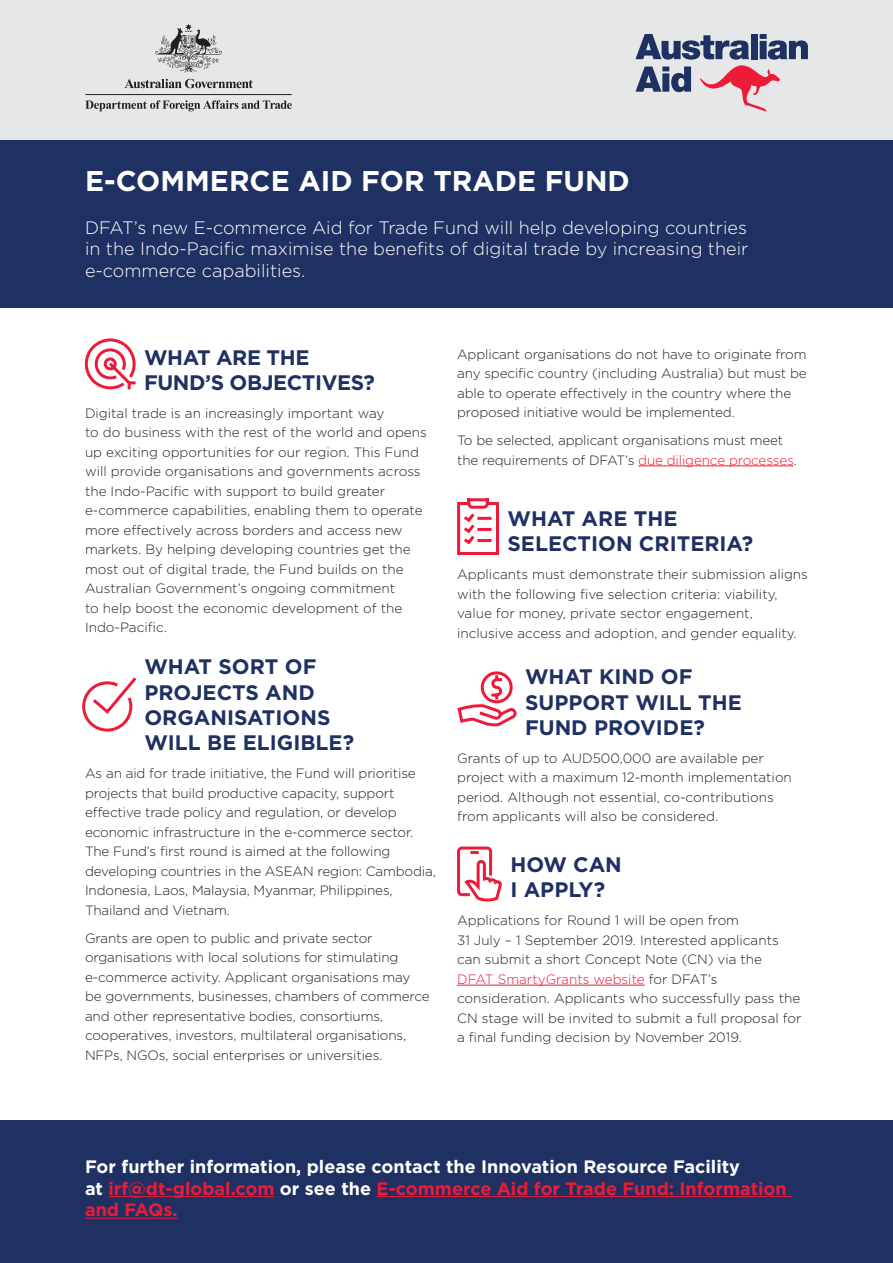
<style>
.page{position:relative;width:893px;height:1263px;background:#fff}
.page>*{position:absolute;margin:0;border:0;box-sizing:border-box;transform-origin:0 0}
.t1{font:700 28.5px "Gotham";color:#fff}
.t2{font:700 21px/25.2px "Gotham";color:#1f3162}
.t3{font:700 21px/25.2px "Gotham";letter-spacing:-.02em;color:#1f3162}
.t4{font:300 18px/21.6px "Gotham";color:#fff;text-align:justify}
.t5{font:700 18px/21.6px "Gotham";color:#fff}
.t6{font:300 13.5px/19.5px "Gotham";letter-spacing:-.01em;color:#231f20}
.s1{color:#ed1a38}
</style>
<div class="page">
<div style="left:0;top:0;width:893px;height:140px;background:#e6e7e9"></div>
<div style="left:0;top:140px;width:893px;height:168px;background:#1f3162"></div>
<div style="left:0;top:1120px;width:893px;height:143px;background:#1f3162"></div>
<hr style="left:638px;top:465px;width:156px;height:1px;background:#ed1a38">
<hr style="left:457px;top:985px;width:188px;height:1px;background:#ed1a38">
<svg style="left:635px;top:34px;width:173px;height:78px"></svg>
<hr style="left:108px;top:1196px;width:167px;height:1px;background:#ed1a38">
<hr style="left:376px;top:1196px;width:416px;height:1px;background:#ed1a38">
<hr style="left:85px;top:1218px;width:93px;height:1px;background:#ed1a38">
<svg style="left:84px;top:338px;width:52px;height:52px"></svg>
<svg style="left:82px;top:677px;width:55px;height:55px"></svg>
<svg style="left:457px;top:498px;width:42px;height:57px"></svg>
<svg style="left:457px;top:671px;width:60px;height:56px"></svg>
<svg style="left:455px;top:846px;width:49px;height:352px"></svg>
<svg style="left:124px;top:79px;width:129px;height:9px"></svg>
<svg style="left:155px;top:24px;width:67px;height:48px"></svg>
<hr style="left:85px;top:94px;width:207px;height:1px;background:#231f20">
<svg style="left:85px;top:100px;width:207px;height:11px"></svg>
<p class="t1" style="left:85px;top:162px;width:546px">E-COMMERCE AID FOR TRADE FUND</p>
<p class="t4" style="left:85px;top:216px;width:665px">DFAT’s new E-commerce Aid for Trade Fund will help developing countries in the Indo-Pacific maximise the benefits of digital trade by increasing their e-commerce capabilities.</p>
<p class="t3" style="left:144px;top:344px;width:232px">WHAT ARE THE<br>FUND’S OBJECTIVES?</p>
<p class="t6" style="left:85px;top:403px;width:343px">Digital trade is an increasingly important way<br>to do business with the rest of the world and opens up exciting opportunities for our region. This Fund will provide organisations and governments across the Indo-Pacific with support to build greater e-commerce capabilities, enabling them to operate more effectively across borders and access new markets. By helping developing countries get the most out of digital trade, the Fund builds on the Australian Government’s ongoing commitment<br>to help boost the economic development of the Indo-Pacific.</p>
<p class="t2" style="left:144px;top:654px;width:211px">WHAT SORT OF<br>PROJECTS AND<br>ORGANISATIONS<br>WILL BE ELIGIBLE?</p>
<p class="t6" style="left:85px;top:763px;width:352px">As an aid for trade initiative, the Fund will prioritise projects that build productive capacity, support effective trade policy and regulation, or develop economic infrastructure in the e-commerce sector.<br>The Fund’s first round is aimed at the following developing countries in the ASEAN region: Cambodia, Indonesia, Laos, Malaysia, Myanmar, Philippines, Thailand and Vietnam.</p>
<p class="t6" style="left:85px;top:928px;width:346px">Grants are open to public and private sector organisations with local solutions for stimulating e-commerce activity. Applicant organisations may be governments, businesses, chambers of commerce and other representative bodies, consortiums, cooperatives, investors, multilateral organisations, NFPs, NGOs, social enterprises or universities.</p>
<p class="t6" style="left:457px;top:344px;width:351px">Applicant organisations do not have to originate from any specific country (including Australia) but must be able to operate effectively in the country where the proposed initiative would be implemented.</p>
<p class="t6" style="left:457px;top:430px;width:341px">To be selected, applicant organisations must meet the requirements of DFAT’s <span class="s1">due diligence processes</span>.</p>
<p class="t2" style="left:507px;top:506px;width:247px">WHAT ARE THE<br>SELECTION CRITERIA?</p>
<p class="t6" style="left:457px;top:564px;width:352px">Applicants must demonstrate their submission aligns with the following five selection criteria: viability, value for money, private sector engagement, inclusive access and adoption, and gender equality.</p>
<p class="t2" style="left:525px;top:664px;width:218px">WHAT KIND OF<br>SUPPORT WILL THE<br>FUND PROVIDE?</p>
<p class="t6" style="left:457px;top:748px;width:336px">Grants of up to AUD500,000 are available per project with a maximum 12-month implementation period. Although not essential, co-contributions from applicants will also be considered.</p>
<p class="t2" style="left:510px;top:852px;width:113px">HOW CAN<br>I APPLY?</p>
<p class="t6" style="left:457px;top:910px;width:346px">Applications for Round 1 will be open from<br>31 July – 1 September 2019. Interested applicants can submit a short Concept Note (CN) via the <span class="s1">DFAT SmartyGrants website</span> for DFAT’s consideration. Applicants who successfully pass the CN stage will be invited to submit a full proposal for a final funding decision by November 2019.</p>
<p class="t5" style="left:85px;top:1156px;width:703px">For further information, please contact the Innovation Resource Facility<br>at <span class="s1">irf@dt-global.com</span> or see the <span class="s1">E-commerce Aid for Trade Fund: Information and FAQs.</span></p>
</div>
